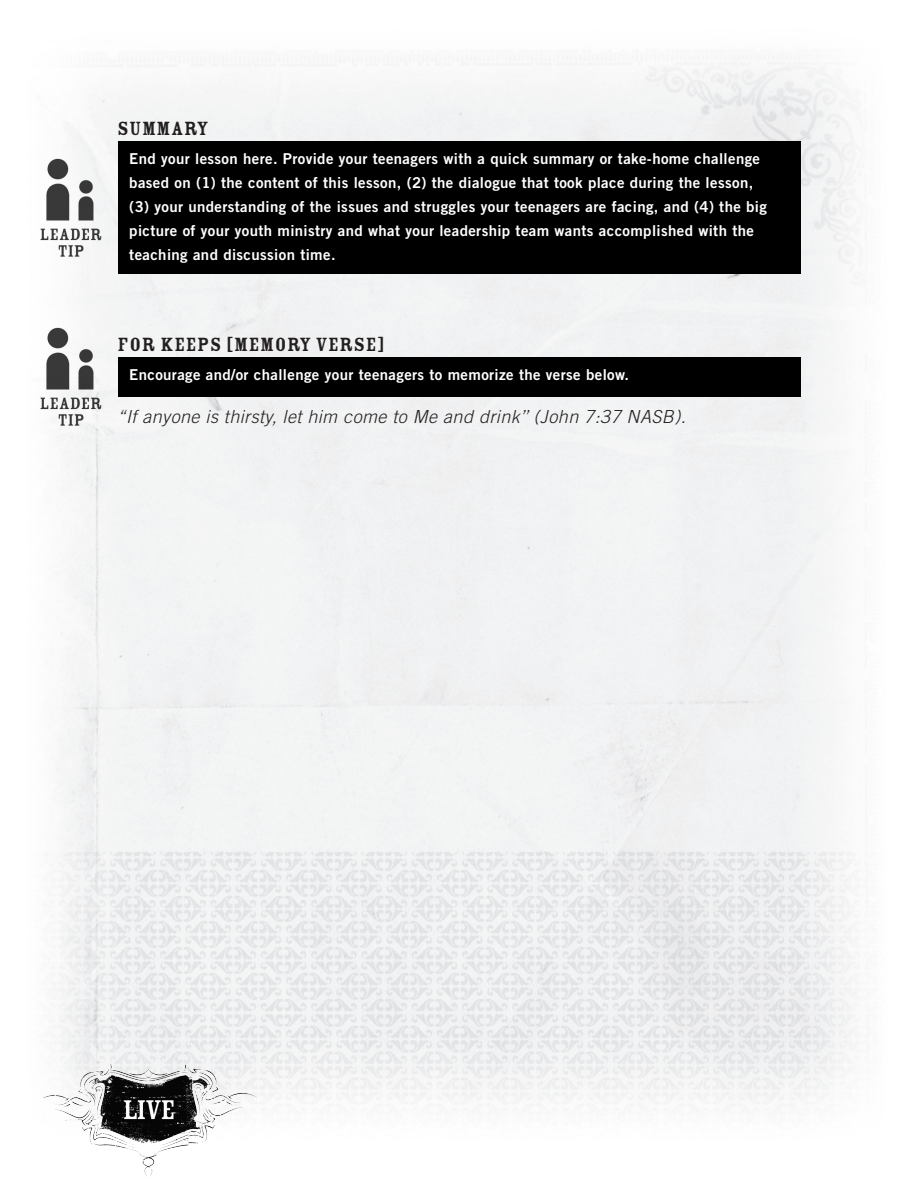
<style>
.page{position:relative;width:918px;height:1188px;background:#fff}
.page>*{position:absolute;margin:0;border:0;box-sizing:border-box;transform-origin:0 0}
.t1{font:21px "Rosewood Std Fill";letter-spacing:.025em;color:#231f20}
.t2{font:italic 300 18px "Trade Gothic LT Std";letter-spacing:.025em;color:#231f20}
.t3{font:15px/24px "Trade Gothic LT Std Bd 2";letter-spacing:.025em;color:#fff}
</style>
<div class="page">
<img style="left:43px;top:56px;width:819px;height:1054px">
<img style="left:44px;top:1065px;width:213px;height:111px">
<div style="left:118px;top:357px;width:683px;height:40px;background:#000"></div>
<img style="left:40px;top:325px;width:77px;height:104px">
<div style="left:118px;top:142px;width:683px;height:132px;background:#000"></div>
<img style="left:40px;top:157px;width:77px;height:103px">
<p class="t1" style="left:118px;top:117px;width:93px">SUMMARY</p>
<p class="t3" style="left:129px;top:146px;width:639px">End your lesson here. Provide your teenagers with a quick summary or take-home challenge based on (1) the content of this lesson, (2) the dialogue that took place during the lesson, (3) your understanding of the issues and struggles your teenagers are facing, and (4) the big picture of your youth ministry and what your leadership team wants accomplished with the teaching and discussion time.</p>
<p class="t1" style="left:118px;top:333px;width:268px">FOR KEEPS [MEMORY VERSE]</p>
<p class="t3" style="left:129px;top:363px;width:501px">Encourage and/or challenge your teenagers to memorize the verse below.</p>
<p class="t2" style="left:118px;top:406px;width:570px">“If anyone is thirsty, let him come to Me and drink’’ (John 7:37 NASB).</p>
</div>
